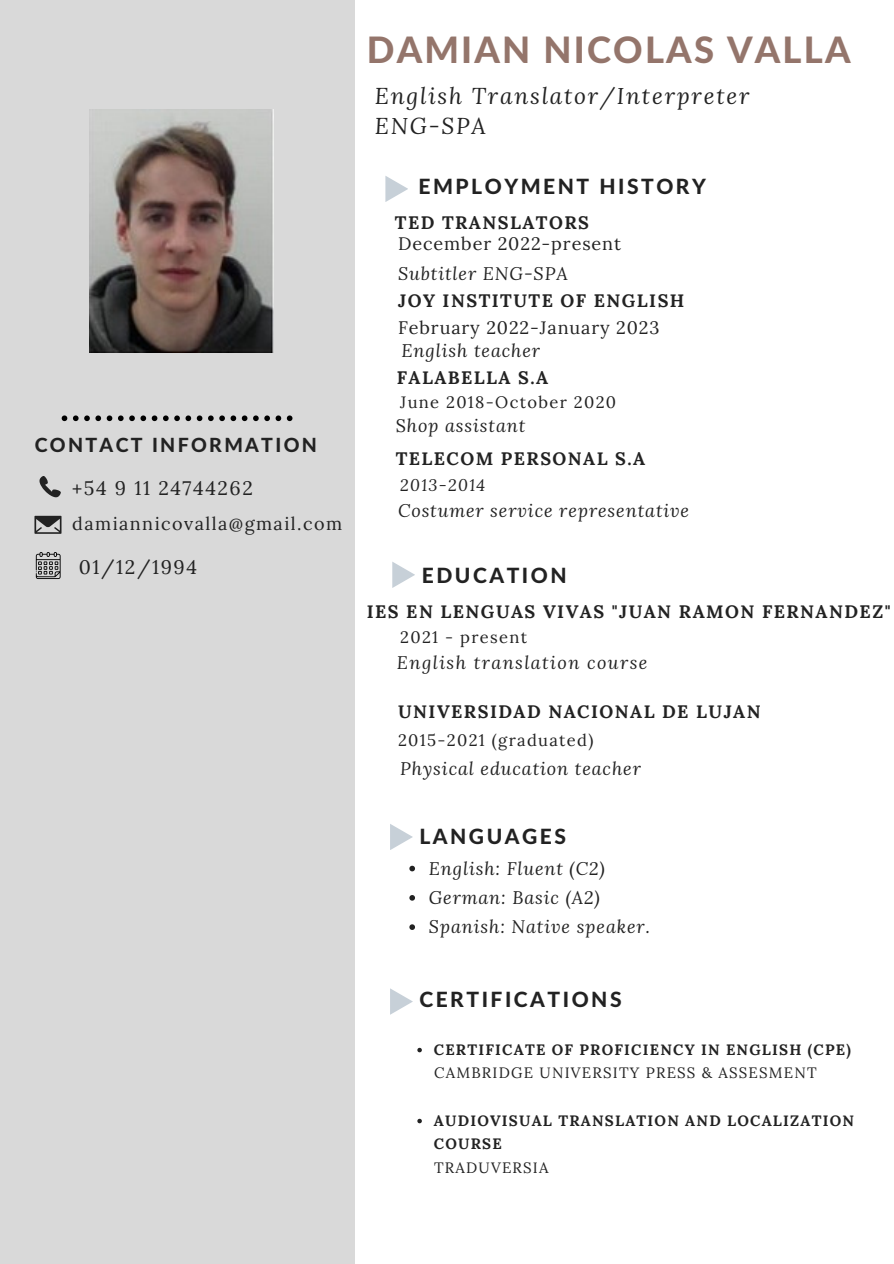
<style>
.page{position:relative;width:894px;height:1264px;background:#fff}
.page>*{position:absolute;margin:0;border:0;box-sizing:border-box;transform-origin:0 0}
.t1{font:800 36.45px "Lato Latin";letter-spacing:.06em;color:#94756b}
.t2{font:italic 22.65px/29.2px "Lora";letter-spacing:.08em;color:#222}
.t3{font:800 21px "Lato Latin";letter-spacing:.12em;color:#222}
.t4{font:19.5px "Lora";letter-spacing:.08em;color:#222}
.t5{font:800 19.5px "Lato Latin";letter-spacing:.12em;color:#222}
.t6{font:italic 18px/29.2px "Lora";letter-spacing:.05em;color:#222}
.t7{font:700 18px "Lora";letter-spacing:.08em;color:#222}
.t8{font:18px "Lora";letter-spacing:.05em;color:#222}
.t9{font:18px "Lora";letter-spacing:.08em;color:#222}
.t10{font:italic 18px "Lora";letter-spacing:.08em;color:#222}
.t11{font:16.5px "Lora";letter-spacing:.08em;color:#222}
.t12{font:italic 16.5px "Lora";letter-spacing:.08em;color:#222}
.t13{font:700 15px/23.7px "Lora";letter-spacing:.08em;color:#222}
.t14{font:15px "Lora";letter-spacing:.08em;color:#222}
.s1{font-style:normal}
</style>
<div class="page">
<div style="left:0;top:0;width:354px;height:1263px;background:#d9d9d9"></div>
<svg style="left:39px;top:476px;width:22px;height:21px"></svg>
<svg style="left:35px;top:516px;width:26px;height:18px"></svg>
<svg style="left:390px;top:824px;width:23px;height:26px"></svg>
<svg style="left:390px;top:988px;width:23px;height:26px"></svg>
<svg style="left:392px;top:562px;width:23px;height:26px"></svg>
<svg style="left:385px;top:176px;width:23px;height:26px"></svg>
<svg style="left:62px;top:415px;width:230px;height:6px"></svg>
<svg style="left:36px;top:552px;width:25px;height:27px"></svg>
<img style="left:89px;top:110px;width:184px;height:243px">
<svg style="left:417px;top:1047px;width:5px;height:5px"></svg>
<svg style="left:417px;top:1118px;width:5px;height:5px"></svg>
<svg style="left:409px;top:865px;width:6px;height:6px"></svg>
<svg style="left:409px;top:895px;width:6px;height:5px"></svg>
<svg style="left:409px;top:924px;width:6px;height:6px"></svg>
<p class="t5" style="left:35px;top:436px;width:284px">CONTACT INFORMATION</p>
<p class="t4" style="left:72px;top:475px;width:182px">+54 9 11 24744262</p>
<p class="t9" style="left:72px;top:512px;width:271px">damiannicovalla@gmail.com</p>
<p class="t4" style="left:79px;top:554px;width:120px">01/12/1994</p>
<h1 class="t1" style="left:367px;top:33px;width:485px">DAMIAN NICOLAS VALLA</h1>
<p class="t2" style="left:375px;top:81px;width:376px">English Translator/Interpreter<br>ENG-SPA</p>
<p class="t3" style="left:418px;top:177px;width:289px">EMPLOYMENT HISTORY</p>
<p class="t7" style="left:395px;top:211px;width:195px">TED TRANSLATORS</p>
<p class="t8" style="left:398px;top:232px;width:224px">December 2022-present</p>
<p class="t6" style="left:398px;top:258px;width:171px">Subtitler ENG-SPA</p>
<p class="t7" style="left:398px;top:289px;width:288px">JOY INSTITUTE OF ENGLISH</p>
<p class="t8" style="left:398px;top:316px;width:263px">February 2022-January 2023</p>
<p class="t6" style="left:401px;top:335px;width:140px">English teacher</p>
<p class="t7" style="left:397px;top:366px;width:153px">FALABELLA S.A</p>
<p class="t11" style="left:400px;top:391px;width:217px">June 2018-October 2020</p>
<p class="t6" style="left:395px;top:410px;width:131px"><span class="s1">S</span>hop assistant</p>
<p class="t7" style="left:395px;top:447px;width:251px">TELECOM PERSONAL S.A</p>
<p class="t12" style="left:400px;top:474px;width:86px">2013-2014</p>
<p class="t6" style="left:398px;top:495px;width:292px">Costumer service representative</p>
<p class="t3" style="left:421px;top:566px;width:146px">EDUCATION</p>
<p class="t7" style="left:367px;top:600px;width:525px">IES EN LENGUAS VIVAS "JUAN RAMON FERNANDEZ"</p>
<p class="t10" style="left:397px;top:650px;width:252px">English translation course</p>
<p class="t11" style="left:400px;top:626px;width:128px">2021 - present</p>
<p class="t7" style="left:398px;top:699px;width:364px">UNIVERSIDAD NACIONAL DE LUJAN</p>
<p class="t11" style="left:398px;top:729px;width:197px">2015-2021 (graduated)</p>
<p class="t6" style="left:400px;top:753px;width:242px">Physical education teacher</p>
<p class="t3" style="left:419px;top:827px;width:148px">LANGUAGES</p>
<p class="t6" style="left:428px;top:853px;width:222px">English: Fluent (C2)<br>German: Basic (A2)<br>Spanish: Native speaker.</p>
<p class="t3" style="left:419px;top:989px;width:204px">CERTIFICATIONS</p>
<p class="t13" style="left:434px;top:1037px;width:418px">CERTIFICATE OF PROFICIENCY IN ENGLISH (CPE)</p>
<p class="t14" style="left:434px;top:1063px;width:384px">CAMBRIDGE UNIVERSITY PRESS &amp; ASSESMENT</p>
<p class="t13" style="left:434px;top:1108px;width:421px">AUDIOVISUAL TRANSLATION AND LOCALIZATION<br>COURSE</p>
<p class="t14" style="left:434px;top:1157px;width:116px">TRADUVERSIA</p>
</div>
